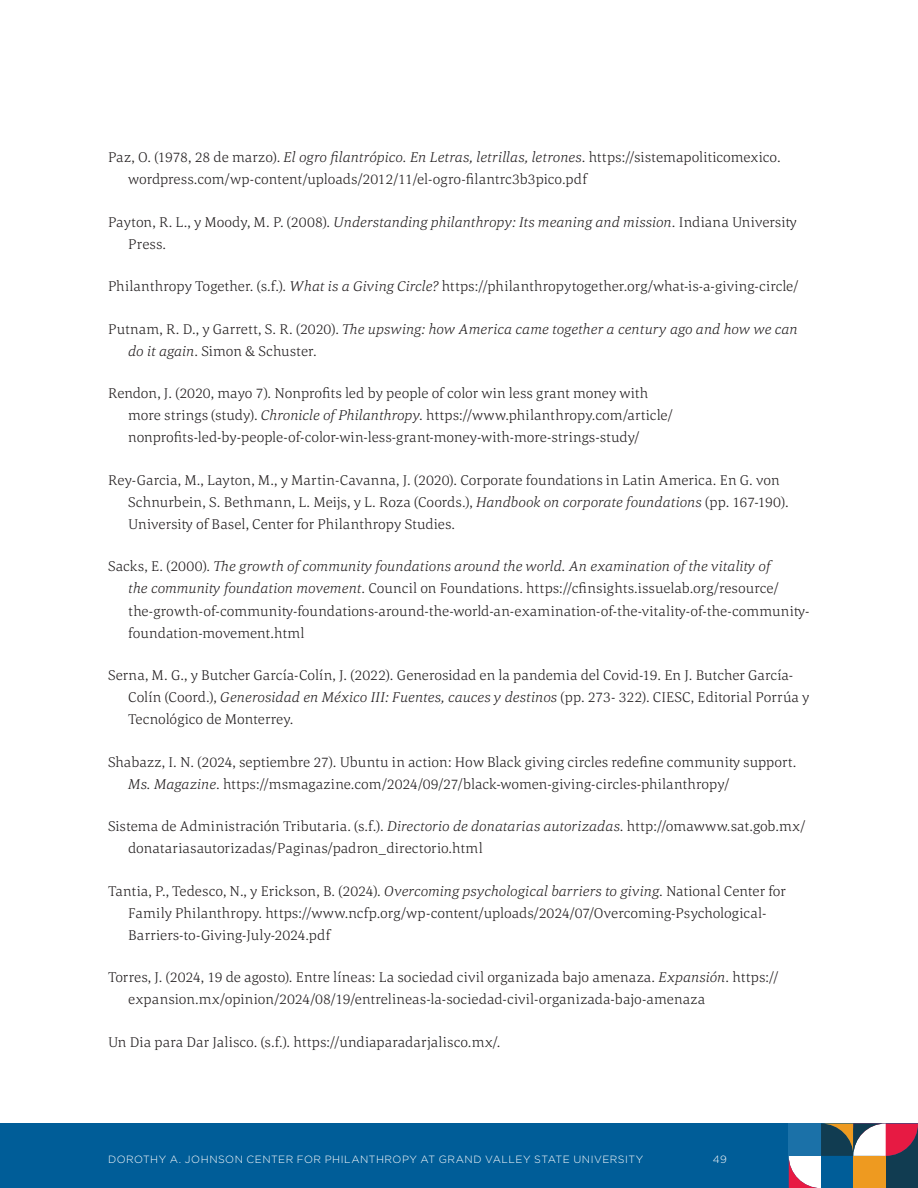
<style>
.page{position:relative;width:918px;height:1188px;background:#fff}
.page>*{position:absolute;margin:0;border:0;box-sizing:border-box;transform-origin:0 0}
.Body_Text{font:300 14.7px/22.2px "Corda";letter-spacing:.005em;color:#231f20}
.Body_Text-2{font:italic 300 14.7px/22.2px "Corda";color:#231f20}
.t1{font:300 10.5px "Gotham";letter-spacing:.045em;color:#fff}
.s1{font-style:italic}
.s2{font-style:normal}
</style>
<div class="page">
<div style="left:0;top:1123px;width:918px;height:65px;background:#005d98"></div>
<svg style="left:789px;top:1124px;width:129px;height:64px;background:#69718b"></svg>
<div style="left:853px;top:1156px;width:33px;height:32px;background:#ee9a20"></div>
<p class="Body_Text" style="left:128px;top:146px;width:654px;text-indent:-20px">Paz, O. (1978, 28 de marzo). <span class="s1">El ogro filantrópico. En Letras, letrillas, letrones</span>. https://sistemapoliticomexico. wordpress.com/wp-content/uploads/2012/11/el-ogro-filantrc3b3pico.pdf</p>
<p class="Body_Text" style="left:128px;top:210px;width:670px;text-indent:-20px">Payton, R. L., y Moody, M. P. (2008). <span class="s1">Understanding philanthropy: Its meaning and mission</span>. Indiana University<br>Press.</p>
<p class="Body_Text" style="left:108px;top:275px;width:692px">Philanthropy Together. (s.f.). <span class="s1">What is a Giving Circle?</span> https://philanthropytogether.org/what-is-a-giving-circle/</p>
<p class="Body_Text-2" style="left:128px;top:317px;width:671px;text-indent:-20px"><span class="s2">Putnam, R. D., y Garrett, S. R. (2020).</span> The upswing: how America came together a century ago and how we can do it again<span class="s2">. Simon &amp; Schuster.</span></p>
<p class="Body_Text" style="left:128px;top:382px;width:546px;text-indent:-20px">Rendon, J. (2020, mayo 7). Nonprofits led by people of color win less grant money with more strings (study). <span class="s1">Chronicle of Philanthropy</span>. https://www.philanthropy.com/article/ nonprofits-led-by-people-of-color-win-less-grant-money-with-more-strings-study/</p>
<p class="Body_Text" style="left:128px;top:468px;width:662px;text-indent:-20px">Rey-Garcia, M., Layton, M., y Martin-Cavanna, J. (2020). Corporate foundations in Latin America. En G. von<br>Schnurbein, S. Bethmann, L. Meijs, y L. Roza (Coords.), <span class="s1">Handbook on corporate foundations</span> (pp. 167-190).<br>University of Basel, Center for Philanthropy Studies.</p>
<p class="Body_Text" style="left:128px;top:555px;width:683px;text-indent:-20px">Sacks, E. (2000). <span class="s1">The growth of community foundations around the world. An examination of the vitality of<br>the community foundation movement</span>. Council on Foundations. https://cfinsights.issuelab.org/resource/ the-growth-of-community-foundations-around-the-world-an-examination-of-the-vitality-of-the-community&shy;foundation-movement.html</p>
<p class="Body_Text" style="left:128px;top:664px;width:683px;text-indent:-20px">Serna, M. G., y Butcher García-Colín, J. (2022). Generosidad en la pandemia del Covid-19. En J. Butcher García-<br>Colín (Coord.), <span class="s1">Generosidad en México III: Fuentes, cauces y destinos</span> (pp. 273- 322). CIESC, Editorial Porrúa y<br>Tecnológico de Monterrey.</p>
<p class="Body_Text" style="left:128px;top:750px;width:670px;text-indent:-20px">Shabazz, I. N. (2024, septiembre 27). Ubuntu in action: How Black giving circles redefine community support.<br><span class="s1">Ms. Magazine</span>. https://msmagazine.com/2024/09/27/black-women-giving-circles-philanthropy/</p>
<p class="Body_Text" style="left:128px;top:815px;width:679px;text-indent:-20px">Sistema de Administración Tributaria. (s.f.). <span class="s1">Directorio de donatarias autorizadas</span>. http://omawww.sat.gob.mx/ donatariasautorizadas/Paginas/padron_directorio.html</p>
<p class="Body_Text" style="left:128px;top:879px;width:659px;text-indent:-20px">Tantia, P., Tedesco, N., y Erickson, B. (2024). <span class="s1">Overcoming psychological barriers to giving</span>. National Center for<br>Family Philanthropy. https://www.ncfp.org/wp-content/uploads/2024/07/Overcoming-Psychological-<br>Barriers-to-Giving-July-2024.pdf</p>
<p class="Body_Text" style="left:128px;top:966px;width:652px;text-indent:-20px">Torres, J. (2024, 19 de agosto). Entre líneas: La sociedad civil organizada bajo amenaza. <span class="s1">Expansión</span>. https:// expansion.mx/opinion/2024/08/19/entrelineas-la-sociedad-civil-organizada-bajo-amenaza</p>
<p class="Body_Text" style="left:108px;top:1030px;width:394px">Un Dia para Dar Jalisco. (s.f.). https://undiaparadarjalisco.mx/.</p>
<p class="t1" style="left:108px;top:1153px;width:537px">DOROTHY A. JOHNSON CENTER FOR PHILANTHROPY AT GRAND VALLEY STATE UNIVERSITY</p>
<p class="t1" style="left:713px;top:1153px;width:16px">49</p>
</div>
